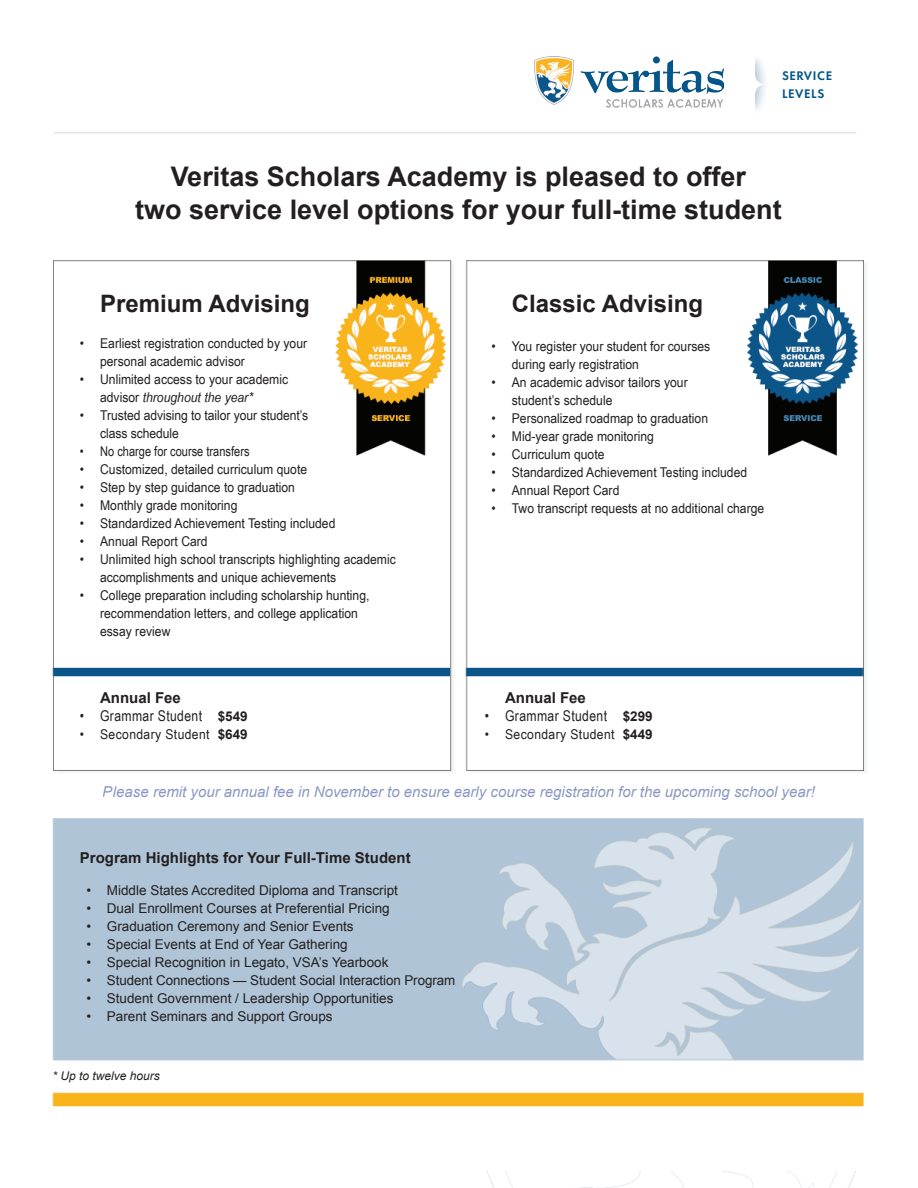
<style>
.page{position:relative;width:918px;height:1188px;background:#fff}
.page>*{position:absolute;margin:0;border:0;box-sizing:border-box;transform-origin:0 0}
.t1{font:700 27px/32.4px "Arial";color:#231f20;text-align:center}
.t2{font:700 24px "Arial";color:#231f20}
.t3{font:italic 15px "Arial";color:#253f8e}
.t4{font:700 15px "Arial";color:#231f20}
.t5{font:14.85px "Arial Narrow";letter-spacing:.025em;color:#231f20}
.t6{font:13.5px/18px "Arial Narrow";color:#231f20;scale:1.1 1}
.t7{font:13.5px "Arial";color:#231f20}
.t8{font:13.5px "Arial Narrow";letter-spacing:.025em;color:#231f20;scale:1.1 1}
.t9{font:13.5px "Arial Narrow";color:#231f20}
.t10{font:600 12.9px/18.1px "Futura PT";letter-spacing:.05em;color:#055689}
.t11{font:italic 12px "Arial";color:#231f20}
.s1{font-style:italic}
.s2{font-family:"Arial";font-weight:700;font-size:13.5px}
.s3{font-family:"Arial";font-weight:700}
</style>
<div class="page">
<img style="left:52px;top:60px;width:814px;height:1128px">
<img style="left:535px;top:56px;width:189px;height:53px">
<img style="left:753px;top:58px;width:16px;height:56px">
<hr style="left:54px;top:132px;width:802px;height:1px;background:#253f8e">
<p class="t10" style="left:782px;top:66px;width:52px">SERVICE<br>LEVELS</p>
<h1 class="t1" style="left:135px;top:162px;width:648px">Veritas Scholars Academy is pleased to offer<br>two service level options for your full-time student</h1>
<h2 class="t2" style="left:100px;top:288px;width:211px">Premium Advising</h2>
<p class="t6" style="left:100px;top:334px;width:190px;text-indent:-20px">• Earliest registration conducted by your personal academic advisor</p>
<p class="t6" style="left:100px;top:370px;width:173px;text-indent:-20px">• Unlimited access to your academic advisor <span class="s1">throughout the year*</span></p>
<p class="t6" style="left:100px;top:406px;width:191px;text-indent:-20px">• Trusted advising to tailor your student’s class schedule</p>
<p class="t9" style="left:80px;top:441px;width:171px">• No charge for course transfers</p>
<p class="t6" style="left:80px;top:460px;width:208px">• Customized, detailed curriculum quote</p>
<p class="t6" style="left:80px;top:478px;width:197px">• Step by step guidance to graduation</p>
<p class="t6" style="left:80px;top:496px;width:145px">• Monthly grade monitoring</p>
<p class="t6" style="left:80px;top:514px;width:234px">• Standardized Achievement Testing included</p>
<p class="t6" style="left:80px;top:532px;width:118px">• Annual Report Card</p>
<p class="t6" style="left:100px;top:550px;width:270px;text-indent:-20px">• Unlimited high school transcripts highlighting academic accomplishments and unique achievements</p>
<p class="t6" style="left:100px;top:586px;width:246px;text-indent:-20px">• College preparation including scholarship hunting, recommendation letters, and college application essay review</p>
<p class="t4" style="left:100px;top:688px;width:82px">Annual Fee</p>
<p class="t5" style="left:80px;top:705px;width:169px">• Grammar Student <span class="s2">$549</span></p>
<p class="t8" style="left:80px;top:724px;width:154px">• Secondary Student <span class="s3">$649</span></p>
<h2 class="t2" style="left:512px;top:288px;width:193px">Classic Advising</h2>
<p class="t6" style="left:512px;top:337px;width:182px;text-indent:-20px">• You register your student for courses during early registration</p>
<p class="t6" style="left:512px;top:373px;width:161px;text-indent:-20px">• An academic advisor tailors your student’s schedule</p>
<p class="t6" style="left:492px;top:409px;width:198px">• Personalized roadmap to graduation</p>
<p class="t6" style="left:492px;top:427px;width:149px">• Mid-year grade monitoring</p>
<p class="t6" style="left:492px;top:445px;width:104px">• Curriculum quote</p>
<p class="t6" style="left:492px;top:463px;width:234px">• Standardized Achievement Testing included</p>
<p class="t6" style="left:492px;top:481px;width:118px">• Annual Report Card</p>
<p class="t6" style="left:492px;top:499px;width:249px">• Two transcript requests at no additional charge</p>
<p class="t4" style="left:505px;top:688px;width:82px">Annual Fee</p>
<p class="t5" style="left:485px;top:705px;width:169px">• Grammar Student <span class="s2">$299</span></p>
<p class="t8" style="left:485px;top:724px;width:154px">• Secondary Student <span class="s3">$449</span></p>
<p class="t3" style="left:103px;top:782px;width:713px">Please remit your annual fee in November to ensure early course registration for the upcoming school year!</p>
<p class="t4" style="left:80px;top:848px;width:332px">Program Highlights for Your Full-Time Student</p>
<p class="t7" style="left:87px;top:881px;width:313px">• Middle States Accredited Diploma and Transcript</p>
<p class="t7" style="left:87px;top:899px;width:305px">• Dual Enrollment Courses at Preferential Pricing</p>
<p class="t7" style="left:87px;top:917px;width:269px">• Graduation Ceremony and Senior Events</p>
<p class="t7" style="left:87px;top:935px;width:263px">• Special Events at End of Year Gathering</p>
<p class="t7" style="left:87px;top:953px;width:303px">• Special Recognition in Legato, VSA’s Yearbook</p>
<p class="t7" style="left:87px;top:971px;width:370px">• Student Connections — Student Social Interaction Program</p>
<p class="t7" style="left:87px;top:989px;width:308px">• Student Government / Leadership Opportunities</p>
<p class="t7" style="left:87px;top:1007px;width:248px">• Parent Seminars and Support Groups</p>
<p class="t11" style="left:52px;top:1068px;width:109px">* Up to twelve hours</p>
</div>
